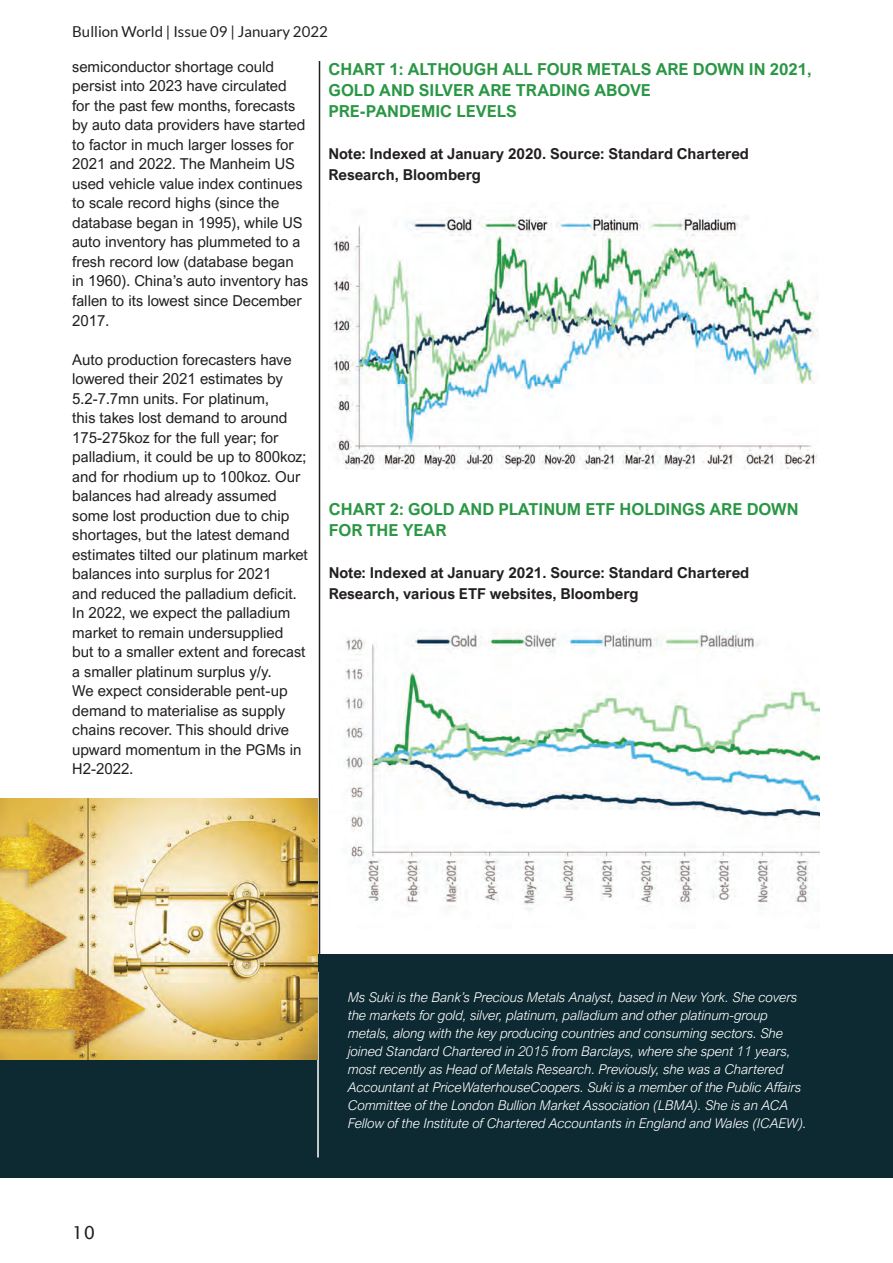
<style>
.page{position:relative;width:893px;height:1263px;background:#fff}
.page>*{position:absolute;margin:0;border:0;box-sizing:border-box;transform-origin:0 0}
.t1{font:18px "Lucida Sans Unicode";color:#231f20}
.t2{font:700 16.5px/21px "Arial Nova";color:#2a9745}
.t3{font:15px/19.5px "Arial Nova";color:#231f20}
.t4{font:700 15px/21px "Arial Nova";color:#231f20}
.t5{font:15px "Lato";color:#231f20}
.t6{font:italic 300 13.5px/18px "Arial Nova";color:#fff}
</style>
<div class="page">
<div style="left:0;top:954px;width:893px;height:224px;background:#0d2932"></div>
<img style="left:331px;top:214px;width:488px;height:255px">
<img style="left:344px;top:630px;width:475px;height:280px">
<hr style="left:317px;top:972px;width:2px;height:185px;background:#fff">
<img style="left:0;top:798px;width:317px;height:261px">
<hr style="left:319px;top:61px;width:1px;height:893px;background:#231f20">
<p class="t5" style="left:72px;top:23px;width:257px">Bullion World | Issue 09 | January 2022</p>
<p class="t3" style="left:72px;top:57px;width:237px">semiconductor shortage could persist into 2023 have circulated for the past few months, forecasts by auto data providers have started to factor in much larger losses for<br>2021 and 2022. The Manheim US used vehicle value index continues to scale record highs (since the database began in 1995), while US auto inventory has plummeted to a fresh record low (database began in 1960). China’s auto inventory has fallen to its lowest since December<br>2017.</p>
<p class="t3" style="left:72px;top:349px;width:237px">Auto production forecasters have lowered their 2021 estimates by<br>5.2-7.7mn units. For platinum,<br>this takes lost demand to around<br>175-275koz for the full year; for palladium, it could be up to 800koz; and for rhodium up to 100koz. Our balances had already assumed some lost production due to chip shortages, but the latest demand estimates tilted our platinum market balances into surplus for 2021<br>and reduced the palladium deficit.<br>In 2022, we expect the palladium market to remain undersupplied but to a smaller extent and forecast a smaller platinum surplus y/y.<br>We expect considerable pent-up demand to materialise as supply chains recover. This should drive upward momentum in the PGMs in<br>H2-2022.</p>
<p class="t2" style="left:328px;top:58px;width:485px">CHART 1: ALTHOUGH ALL FOUR METALS ARE DOWN IN 2021,<br>GOLD AND SILVER ARE TRADING ABOVE<br>PRE-PANDEMIC LEVELS</p>
<p class="t4" style="left:328px;top:143px;width:422px">Note: Indexed at January 2020. Source: Standard Chartered<br>Research, Bloomberg</p>
<p class="t2" style="left:329px;top:499px;width:471px">CHART 2: GOLD AND PLATINUM ETF HOLDINGS ARE DOWN<br>FOR THE YEAR</p>
<p class="t4" style="left:329px;top:562px;width:422px">Note: Indexed at January 2021. Source: Standard Chartered<br>Research, various ETF websites, Bloomberg</p>
<p class="t1" style="left:72px;top:1218px;width:24px">10</p>
<p class="t6" style="left:348px;top:989px;width:460px">Ms Suki is the Bank’s Precious Metals Analyst, based in New York. She covers the markets for gold, silver, platinum, palladium and other platinum-group metals, along with the key producing countries and consuming sectors. She joined Standard Chartered in 2015 from Barclays, where she spent 11 years, most recently as Head of Metals Research. Previously, she was a Chartered Accountant at PriceWaterhouseCoopers. Suki is a member of the Public Affairs Committee of the London Bullion Market Association (LBMA). She is an ACA Fellow of the Institute of Chartered Accountants in England and Wales (ICAEW).</p>
</div>
